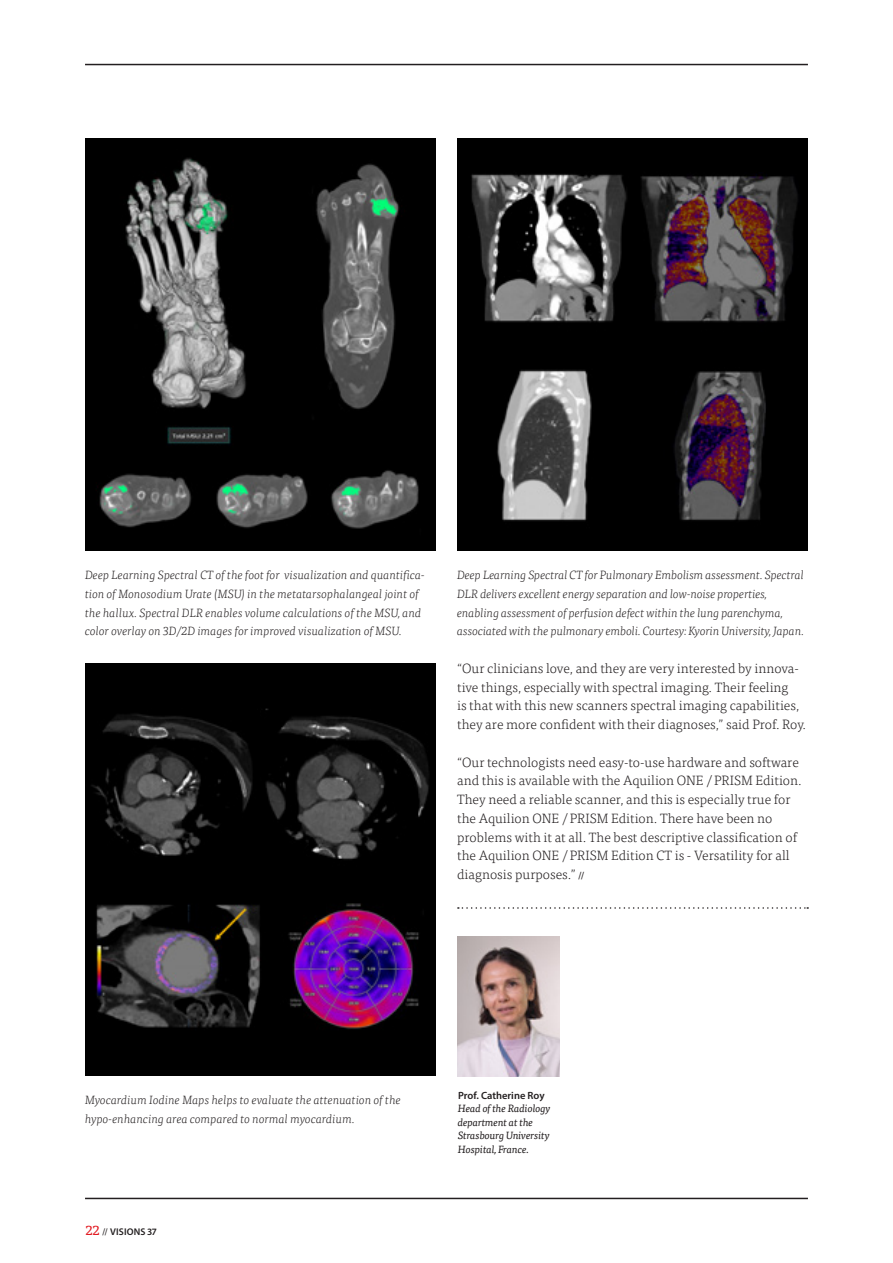
<style>
.page{position:relative;width:893px;height:1263px;background:#fff}
.page>*{position:absolute;margin:0;border:0;box-sizing:border-box;transform-origin:0 0}
.t1{font:300 13.5px/18.8px "Tisa Pro";color:#231f20}
.t2{font:italic 300 12px/18.8px "Tisa Pro";letter-spacing:-.01em;color:#231f20}
.t3{font:italic 10.5px/13.5px "Tisa Pro";letter-spacing:-.015em;color:#231f20}
.t4{font:600 10.5px "Myriad Pro";color:#231f20}
.t5{font:600 9.75px "Myriad Pro";letter-spacing:.015em;color:#231f20}
.s1{font-family:"Myriad Pro";font-weight:400;font-size:10.5px}
.s2{font-family:"Tisa Pro";font-weight:400;font-size:13.5px;color:#e21a21}
.s3{font-weight:400}
</style>
<div class="page">
<hr style="left:85px;top:64px;width:723px;height:1px;background:#231f20">
<hr style="left:85px;top:1198px;width:723px;height:1px;background:#231f20">
<img style="left:85px;top:663px;width:351px;height:413px">
<img style="left:85px;top:138px;width:351px;height:413px">
<img style="left:457px;top:138px;width:351px;height:413px">
<img style="left:457px;top:936px;width:103px;height:141px">
<svg style="left:458px;top:907px;width:350px;height:2px"></svg>
<p class="t2" style="left:85px;top:565px;width:341px">Deep Learning Spectral CT of the foot for visualization and quantifica&shy;tion of Monosodium Urate (MSU) in the metatarsophalangeal joint of the hallux. Spectral DLR enables volume calculations of the MSU, and color overlay on 3D/2D images for improved visualization of MSU.</p>
<p class="t2" style="left:457px;top:565px;width:348px">Deep Learning Spectral CT for Pulmonary Embolism assessment. Spectral DLR delivers excellent energy separation and low-noise properties, enabling assessment of perfusion defect within the lung parenchyma, associated with the pulmonary emboli. Courtesy: Kyorin University, Japan.</p>
<p class="t1" style="left:457px;top:658px;width:350px">“Our clinicians love, and they are very interested by innova&shy;tive things, especially with spectral imaging. Their feeling<br>is that with this new scanners spectral imaging capabilities, they are more confident with their diagnoses,” said Prof. Roy.</p>
<p class="t1" style="left:457px;top:752px;width:346px">“Our technologists need easy-to-use hardware and software and this is available with the Aquilion ONE / PRISM Edition.<br>They need a reliable scanner, and this is especially true for the Aquilion ONE / PRISM Edition. There have been no problems with it at all. The best descriptive classification of the Aquilion ONE / PRISM Edition CT is - Versatility for all diagnosis purposes.” <span class="s1">//</span></p>
<p class="t2" style="left:85px;top:1090px;width:317px">Myocardium Iodine Maps helps to evaluate the attenuation of the hypo-enhancing area compared to normal myocardium.</p>
<p class="t5" style="left:85px;top:1226px;width:73px"><span class="s2">22</span> <span class="s3">//</span>VISIONS 37</p>
<p class="t4" style="left:458px;top:1088px;width:88px">Prof. Catherine Roy</p>
<p class="t3" style="left:458px;top:1101px;width:94px">Head of the Radiology department at the<br>Strasbourg University<br>Hospital, France.</p>
</div>
